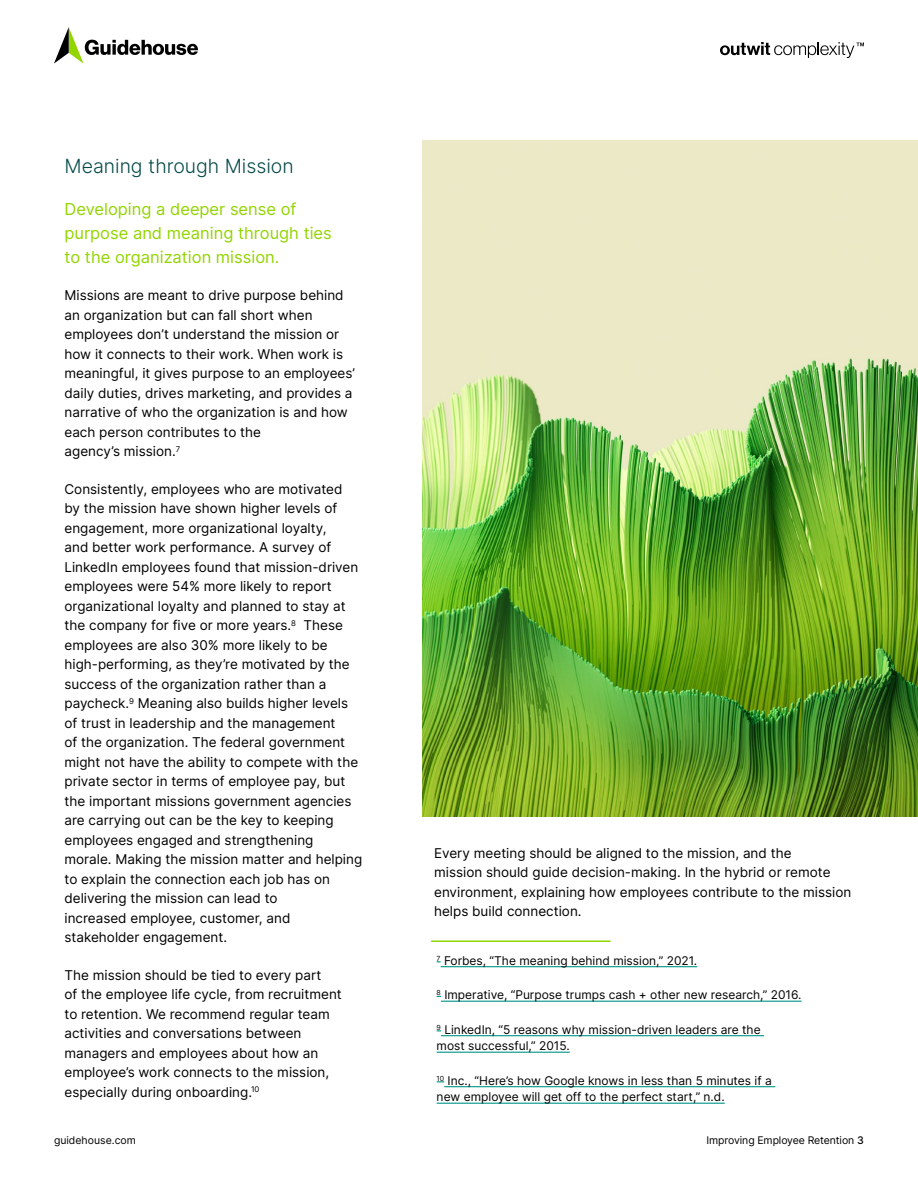
<style>
.page{position:relative;width:918px;height:1188px;background:#fff}
.page>*{position:absolute;margin:0;border:0;box-sizing:border-box;transform-origin:0 0}
.t1{font:19.5px "Inter";color:#054a48}
.t2{font:16.5px/24px "Inter";color:#93d500}
.t3{font:13.5px/19.5px "Inter";color:#000}
.t4{font:12px/16.5px "Inter";color:#000}
.t5{font:10.5px "Inter";letter-spacing:-.01em;color:#000}
</style>
<div class="page">
<svg style="left:720px;top:42px;width:144px;height:16px"></svg>
<svg style="left:54px;top:27px;width:144px;height:37px"></svg>
<img style="left:423px;top:140px;width:495px;height:676px">
<hr style="left:441px;top:966px;width:256px;height:1px;background:#019587">
<hr style="left:441px;top:1001px;width:361px;height:1px;background:#019587">
<hr style="left:441px;top:1035px;width:323px;height:1px;background:#019587">
<hr style="left:437px;top:1052px;width:133px;height:1px;background:#019587">
<hr style="left:444px;top:1086px;width:331px;height:1px;background:#019587">
<hr style="left:437px;top:1103px;width:288px;height:1px;background:#019587">
<hr style="left:431px;top:940px;width:180px;height:2px;background:#93d500">
<h1 class="t1" style="left:64px;top:151px;width:231px">Meaning through Mission</h1>
<p class="t2" style="left:64px;top:196px;width:269px">Developing a deeper sense of purpose and meaning through ties to the organization mission.</p>
<p class="t3" style="left:64px;top:285px;width:292px">Missions are meant to drive purpose behind an organization but can fall short when employees don’t understand the mission or how it connects to their work. When work is meaningful, it gives purpose to an employees’ daily duties, drives marketing, and provides a narrative of who the organization is and how each person contributes to the<br>agency’s mission.<sup>7</sup></p>
<p class="t3" style="left:64px;top:479px;width:299px">Consistently, employees who are motivated<br>by the mission have shown higher levels of engagement, more organizational loyalty,<br>and better work performance. A survey of LinkedIn employees found that mission-driven employees were 54% more likely to report organizational loyalty and planned to stay at the company for five or more years.<sup>8</sup> These employees are also 30% more likely to be high-performing, as they’re motivated by the success of the organization rather than a paycheck.<sup>9</sup> Meaning also builds higher levels of trust in leadership and the management<br>of the organization. The federal government might not have the ability to compete with the private sector in terms of employee pay, but the important missions government agencies are carrying out can be the key to keeping employees engaged and strengthening morale. Making the mission matter and helping to explain the connection each job has on delivering the mission can lead to<br>increased employee, customer, and stakeholder engagement.</p>
<p class="t3" style="left:65px;top:965px;width:279px">The mission should be tied to every part<br>of the employee life cycle, from recruitment to retention. We recommend regular team activities and conversations between managers and employees about how an employee’s work connects to the mission, especially during onboarding.<sup>10</sup></p>
<p class="t3" style="left:434px;top:843px;width:419px">Every meeting should be aligned to the mission, and the<br>mission should guide decision-making. In the hybrid or remote environment, explaining how employees contribute to the mission helps build connection.</p>
<p class="t4" style="left:437px;top:952px;width:262px"><sup>7</sup> Forbes, “The meaning behind mission,” 2021.</p>
<p class="t4" style="left:437px;top:986px;width:366px"><sup>8</sup> Imperative, “Purpose trumps cash + other new research,” 2016.</p>
<p class="t4" style="left:437px;top:1021px;width:326px"><sup>9</sup> LinkedIn, “5 reasons why mission-driven leaders are the most successful,” 2015.</p>
<p class="t4" style="left:437px;top:1072px;width:337px"><sup>10</sup> Inc., “Here’s how Google knows in less than 5 minutes if a new employee will get off to the perfect start,” n.d.</p>
<p class="t5" style="left:54px;top:1133px;width:83px">guidehouse.com</p>
<p class="t5" style="left:707px;top:1133px;width:159px">Improving Employee Retention 3</p>
</div>
